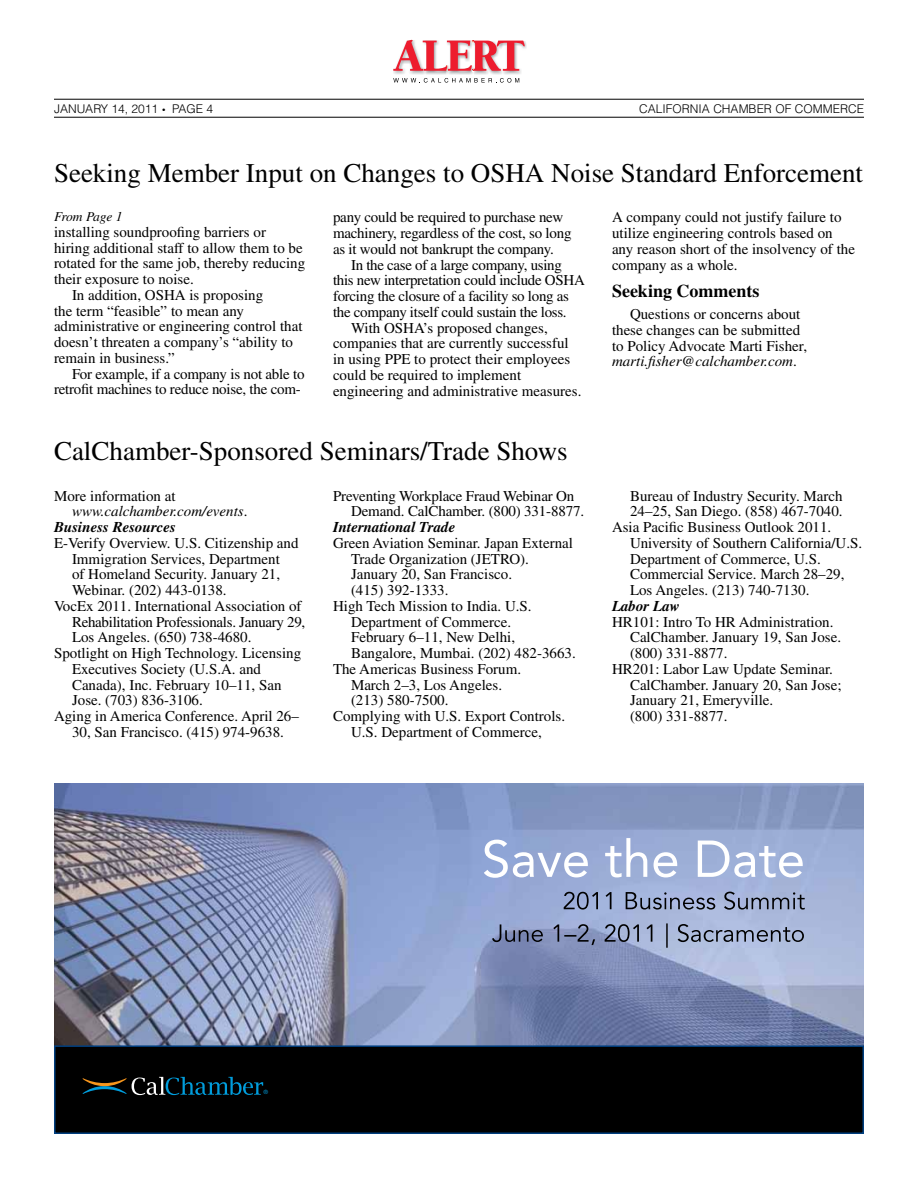
<style>
.page{position:relative;width:918px;height:1188px;background:#fff}
.page>*{position:absolute;margin:0;border:0;box-sizing:border-box;transform-origin:0 0}
.t1{font:27px "Times";color:#000}
.t2{font:700 18px "Times";color:#000}
.t3{font:15px/15.8px "Times";color:#000}
.t4{font:15px "Times";letter-spacing:-.02em;color:#000}
.t5{font:italic 700 15px "Times";color:#000}
.t6{font:italic 15px "Times";color:#000}
.t7{font:italic 13.5px "Times";letter-spacing:-.025em;color:#000}
.t8{font:300 12px "Helvetica";color:#000}
.t9{font:5.85px "Helvetica Neue";color:#009ddc}
.s1{font-style:italic}
.s2{font-style:normal}
</style>
<div class="page">
<hr style="left:54px;top:99px;width:810px;height:1px;background:#000">
<hr style="left:54px;top:117px;width:810px;height:1px;background:#000">
<img style="left:426px;top:72px;width:21px;height:2px">
<img style="left:503px;top:41px;width:23px;height:33px">
<img style="left:393px;top:72px;width:33px;height:2px">
<img style="left:474px;top:72px;width:28px;height:2px">
<img style="left:447px;top:72px;width:26px;height:2px">
<svg style="left:393px;top:40px;width:132px;height:32px"></svg>
<svg style="left:393px;top:78px;width:126px;height:5px"></svg>
<img style="left:54px;top:784px;width:810px;height:261px">
<div style="left:55px;top:1046px;width:808px;height:87px;background:#000"></div>
<div style="left:54px;top:1045px;width:810px;height:89px;border:2px solid #003e7e"></div>
<svg style="left:492px;top:923px;width:312px;height:25px;background:#8995b6"></svg>
<svg style="left:564px;top:892px;width:241px;height:18px;background:#838fae"></svg>
<svg style="left:484px;top:838px;width:319px;height:40px"></svg>
<svg style="left:83px;top:1077px;width:180px;height:18px"></svg>
<p class="t8" style="left:54px;top:101px;width:161px">JANUARY 14, 2011 ● PAGE 4</p>
<p class="t8" style="left:639px;top:101px;width:226px">CALIFORNIA CHAMBER OF COMMERCE</p>
<h1 class="t1" style="left:54px;top:158px;width:811px">Seeking Member Input on Changes to OSHA Noise Standard Enforcement</h1>
<p class="t3" style="left:333px;top:209px;width:240px">pany could be required to purchase new machinery, regardless of the cost, so long as it would not bankrupt the company.</p>
<p class="t4" style="left:351px;top:256px;width:213px">In the case of a large company, using</p>
<p class="t4" style="left:333px;top:272px;width:253px">this new interpretation could include OSHA</p>
<p class="t4" style="left:333px;top:288px;width:238px">forcing the closure of a facility so long as</p>
<p class="t4" style="left:333px;top:303px;width:235px">the company itself could sustain the loss.</p>
<p class="t3" style="left:351px;top:320px;width:198px">With OSHA’s proposed changes,</p>
<p class="t3" style="left:333px;top:335px;width:237px">companies that are currently successful</p>
<p class="t3" style="left:333px;top:351px;width:239px">in using PPE to protect their employees</p>
<p class="t3" style="left:333px;top:367px;width:190px">could be required to implement</p>
<p class="t3" style="left:333px;top:383px;width:250px">engineering and administrative measures.</p>
<p class="t7" style="left:54px;top:209px;width:70px">From Page 1</p>
<p class="t3" style="left:54px;top:224px;width:214px">installing soundproofing barriers or</p>
<p class="t3" style="left:54px;top:240px;width:250px">hiring additional staff to allow them to be</p>
<p class="t3" style="left:54px;top:255px;width:253px">rotated for the same job, thereby reducing</p>
<p class="t3" style="left:54px;top:271px;width:141px">their exposure to noise.</p>
<p class="t3" style="left:72px;top:287px;width:193px">In addition, OSHA is proposing</p>
<p class="t3" style="left:54px;top:303px;width:192px">the term “feasible” to mean any</p>
<p class="t3" style="left:54px;top:318px;width:250px">administrative or engineering control that</p>
<p class="t3" style="left:54px;top:334px;width:241px">doesn’t threaten a company’s “ability to</p>
<p class="t3" style="left:54px;top:350px;width:122px">remain in business.”</p>
<p class="t3" style="left:72px;top:366px;width:234px">For example, if a company is not able to</p>
<p class="t3" style="left:54px;top:381px;width:248px">retrofit machines to reduce noise, the com-</p>
<p class="t3" style="left:612px;top:209px;width:245px">A company could not justify failure to utilize engineering controls based on any reason short of the insolvency of the company as a whole.</p>
<p class="t2" style="left:612px;top:280px;width:149px">Seeking Comments</p>
<p class="t3" style="left:612px;top:306px;width:197px;text-indent:18px">Questions or concerns about these changes can be submitted to Policy Advocate Marti Fisher, <span class="s1">marti.fisher@calchamber.com</span>.</p>
<h1 class="t1" style="left:54px;top:436px;width:515px">CalChamber-Sponsored Seminars/Trade Shows</h1>
<p class="t3" style="left:54px;top:488px;width:123px">More information at</p>
<p class="t6" style="left:72px;top:503px;width:177px">www.calchamber.com/events<span class="s2">.</span></p>
<p class="t5" style="left:54px;top:518px;width:124px">Business Resources</p>
<p class="t3" style="left:54px;top:535px;width:246px">E-Verify Overview. U.S. Citizenship and</p>
<p class="t3" style="left:72px;top:551px;width:209px">Immigration Services, Department</p>
<p class="t3" style="left:72px;top:566px;width:210px">of Homeland Security. January 21,</p>
<p class="t3" style="left:72px;top:582px;width:156px">Webinar. (202) 443-0138.</p>
<p class="t3" style="left:54px;top:598px;width:249px">VocEx 2011. International Association of</p>
<p class="t4" style="left:72px;top:613px;width:235px">Rehabilitation Professionals. January 29,</p>
<p class="t3" style="left:72px;top:629px;width:181px">Los Angeles. (650) 738-4680.</p>
<p class="t3" style="left:54px;top:645px;width:249px">Spotlight on High Technology. Licensing</p>
<p class="t3" style="left:72px;top:661px;width:191px">Executives Society (U.S.A. and</p>
<p class="t3" style="left:72px;top:677px;width:211px">Canada), Inc. February 10–11, San</p>
<p class="t3" style="left:72px;top:692px;width:132px">Jose. (703) 836-3106.</p>
<p class="t3" style="left:54px;top:708px;width:246px">Aging in America Conference. April 26–</p>
<p class="t3" style="left:72px;top:724px;width:214px">30, San Francisco. (415) 974-9638.</p>
<p class="t3" style="left:351px;top:488px;width:235px;text-indent:-18px">Preventing Workplace Fraud Webinar On<br>Demand. CalChamber. (800) 331-8877.</p>
<p class="t5" style="left:333px;top:518px;width:124px">International Trade</p>
<p class="t3" style="left:333px;top:535px;width:242px">Green Aviation Seminar. Japan External</p>
<p class="t3" style="left:351px;top:551px;width:180px">Trade Organization (JETRO).</p>
<p class="t3" style="left:351px;top:566px;width:163px">January 20, San Francisco.</p>
<p class="t3" style="left:351px;top:582px;width:99px">(415) 392-1333.</p>
<p class="t3" style="left:333px;top:598px;width:200px">High Tech Mission to India. U.S.</p>
<p class="t3" style="left:351px;top:614px;width:162px">Department of Commerce.</p>
<p class="t3" style="left:351px;top:629px;width:166px">February 6–11, New Delhi,</p>
<p class="t3" style="left:351px;top:645px;width:226px">Bangalore, Mumbai. (202) 482-3663.</p>
<p class="t3" style="left:333px;top:661px;width:190px">The Americas Business Forum.</p>
<p class="t3" style="left:351px;top:677px;width:153px">March 2–3, Los Angeles.</p>
<p class="t3" style="left:351px;top:692px;width:99px">(213) 580-7500.</p>
<p class="t3" style="left:333px;top:708px;width:234px">Complying with U.S. Export Controls.</p>
<p class="t3" style="left:351px;top:724px;width:192px">U.S. Department of Commerce,</p>
<p class="t3" style="left:630px;top:488px;width:214px">Bureau of Industry Security. March</p>
<p class="t3" style="left:630px;top:503px;width:214px">24–25, San Diego. (858) 467-7040.</p>
<p class="t3" style="left:612px;top:519px;width:221px">Asia Pacific Business Outlook 2011.</p>
<p class="t3" style="left:630px;top:535px;width:234px">University of Southern California/U.S.</p>
<p class="t3" style="left:630px;top:551px;width:192px">Department of Commerce, U.S.</p>
<p class="t3" style="left:630px;top:566px;width:216px">Commercial Service. March 28–29,</p>
<p class="t3" style="left:630px;top:582px;width:181px">Los Angeles. (213) 740-7130.</p>
<p class="t5" style="left:612px;top:597px;width:69px">Labor Law</p>
<p class="t3" style="left:612px;top:614px;width:223px">HR101: Intro To HR Administration.</p>
<p class="t3" style="left:630px;top:629px;width:213px">CalChamber. January 19, San Jose.</p>
<p class="t3" style="left:630px;top:645px;width:99px">(800) 331-8877.</p>
<p class="t3" style="left:612px;top:661px;width:222px">HR201: Labor Law Update Seminar.</p>
<p class="t3" style="left:630px;top:677px;width:213px">CalChamber. January 20, San Jose;</p>
<p class="t3" style="left:630px;top:692px;width:145px">January 21, Emeryville.</p>
<p class="t3" style="left:630px;top:708px;width:99px">(800) 331-8877.</p>
<p class="t9" style="left:263px;top:1089px;width:6px">®</p>
</div>
